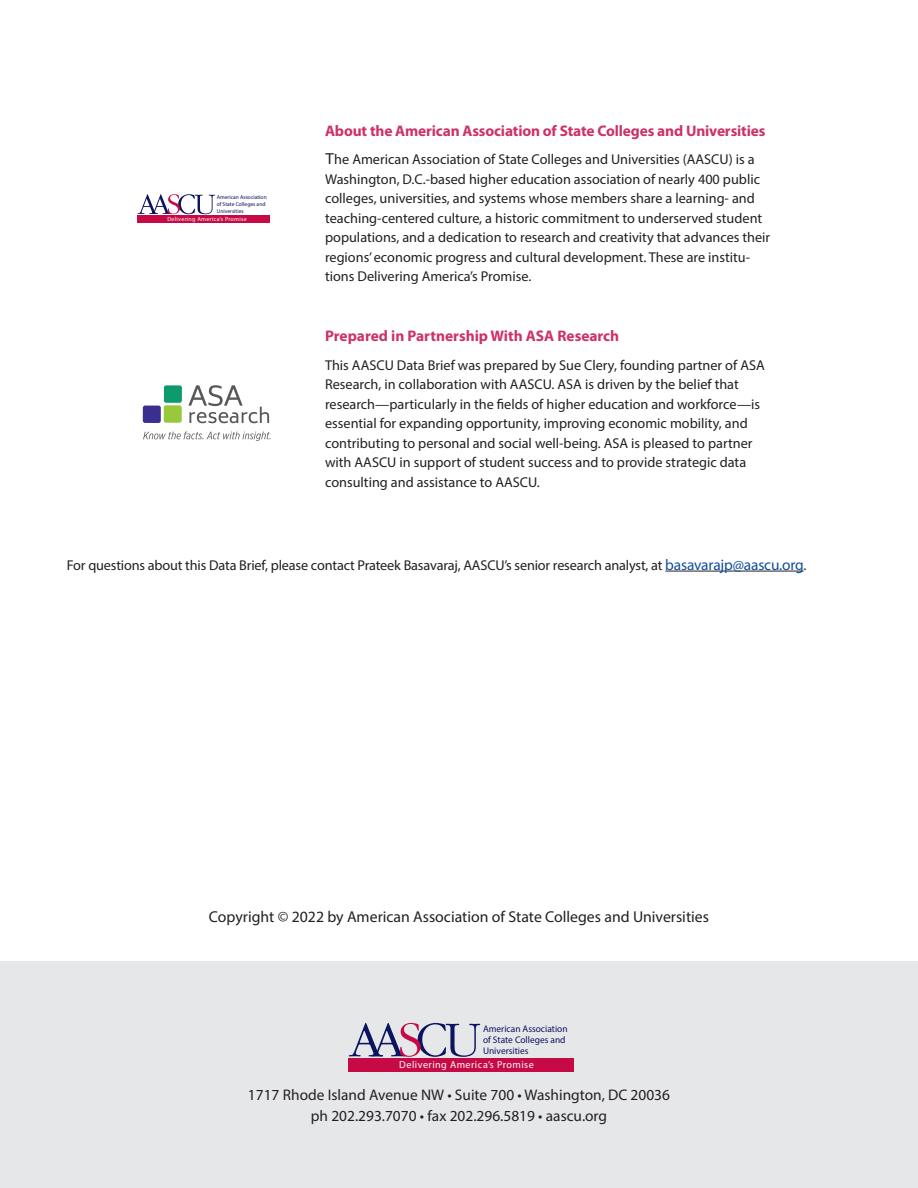
<style>
.page{position:relative;width:918px;height:1188px;background:#fff}
.page>*{position:absolute;margin:0;border:0;box-sizing:border-box;transform-origin:0 0}
.body{font:15.75px "Myriad Pro";color:#231f20}
.t1{font:700 15.3px "Myriad Pro";letter-spacing:-.01em;color:#cd3267}
.t2{font:15.3px/21px "Myriad Pro";color:#231f20;text-align:center}
.t3{font:14.25px/19.5px "Myriad Pro";color:#231f20}
.t4{font:10.2px "Myriad Pro";letter-spacing:.045em;color:#fff}
.t5{font:9.6px/11.4px "Myriad Pro";color:#0b145e}
.t6{font:6px "Myriad Pro";letter-spacing:.045em;color:#fff}
.t7{font:5.7px/6.8px "Myriad Pro";color:#0b145e}
.s1{font-family:"Arial";font-size:15px}
.s2{font-size:15.3px;color:#0f4c9d}
</style>
<div class="page">
<div style="left:0;top:961px;width:918px;height:227px;background:#e6e7e9"></div>
<svg style="left:188px;top:385px;width:81px;height:38px"></svg>
<div style="left:143px;top:406px;width:18px;height:17px;background:#3a2e8f;border-radius:2px"></div>
<div style="left:164px;top:405px;width:18px;height:18px;background:#98c93c;border-radius:2px"></div>
<div style="left:164px;top:385px;width:18px;height:18px;background:#0d9a6c;border-radius:2px"></div>
<svg style="left:143px;top:432px;width:128px;height:9px"></svg>
<div style="left:348px;top:1058px;width:226px;height:13px;background:#c60a45"></div>
<svg style="left:349px;top:1023px;width:131px;height:34px"></svg>
<div style="left:137px;top:215px;width:133px;height:8px;background:#c60a45"></div>
<svg style="left:138px;top:194px;width:77px;height:20px"></svg>
<hr style="left:665px;top:571px;width:139px;height:1px;background:#231f20">
<p class="t7" style="left:217px;top:194px;width:51px">American Association of State Colleges and<br>Universities</p>
<p class="t6" style="left:167px;top:215px;width:81px">Delivering America’s Promise</p>
<p class="t1" style="left:325px;top:121px;width:442px">About the American Association of State Colleges and Universities</p>
<p class="t3" style="left:325px;top:149px;width:447px"><span class="s1">T</span>he American Association of State Colleges and Universities (AASCU) is a Washington, D.C.-based higher education association of nearly 400 public colleges, universities, and systems whose members share a learning- and teaching-centered culture, a historic commitment to underserved student populations, and a dedication to research and creativity that advances their regions’ economic progress and cultural development. These are institu&shy;tions Delivering America’s Promise.</p>
<p class="t1" style="left:325px;top:326px;width:296px">Prepared in Partnership With ASA Research</p>
<p class="t3" style="left:325px;top:355px;width:441px">This AASCU Data Brief was prepared by Sue Clery, founding partner of ASA Research, in collaboration with AASCU. ASA is driven by the belief that research—particularly in the fields of higher education and workforce—is essential for expanding opportunity, improving economic mobility, and contributing to personal and social well-being. ASA is pleased to partner with AASCU in support of student success and to provide strategic data consulting and assistance to AASCU.</p>
<p class="t3" style="left:67px;top:555px;width:741px">For questions about this Data Brief, please contact Prateek Basavaraj, AASCU’s senior research analyst, at <span class="s2">basavarajp@aascu.org</span>.</p>
<p class="body" style="left:209px;top:907px;width:502px">Copyright © 2022 by American Association of State Colleges and Universities</p>
<p class="t5" style="left:483px;top:1022px;width:86px">American Association of State Colleges and<br>Universities</p>
<p class="t4" style="left:399px;top:1058px;width:136px">Delivering America’s Promise</p>
<p class="t2" style="left:248px;top:1084px;width:424px">1717 Rhode Island Avenue NW • Suite 700 • Washington, DC 20036 ph 202.293.7070 • fax 202.296.5819 • aascu.org</p>
</div>
